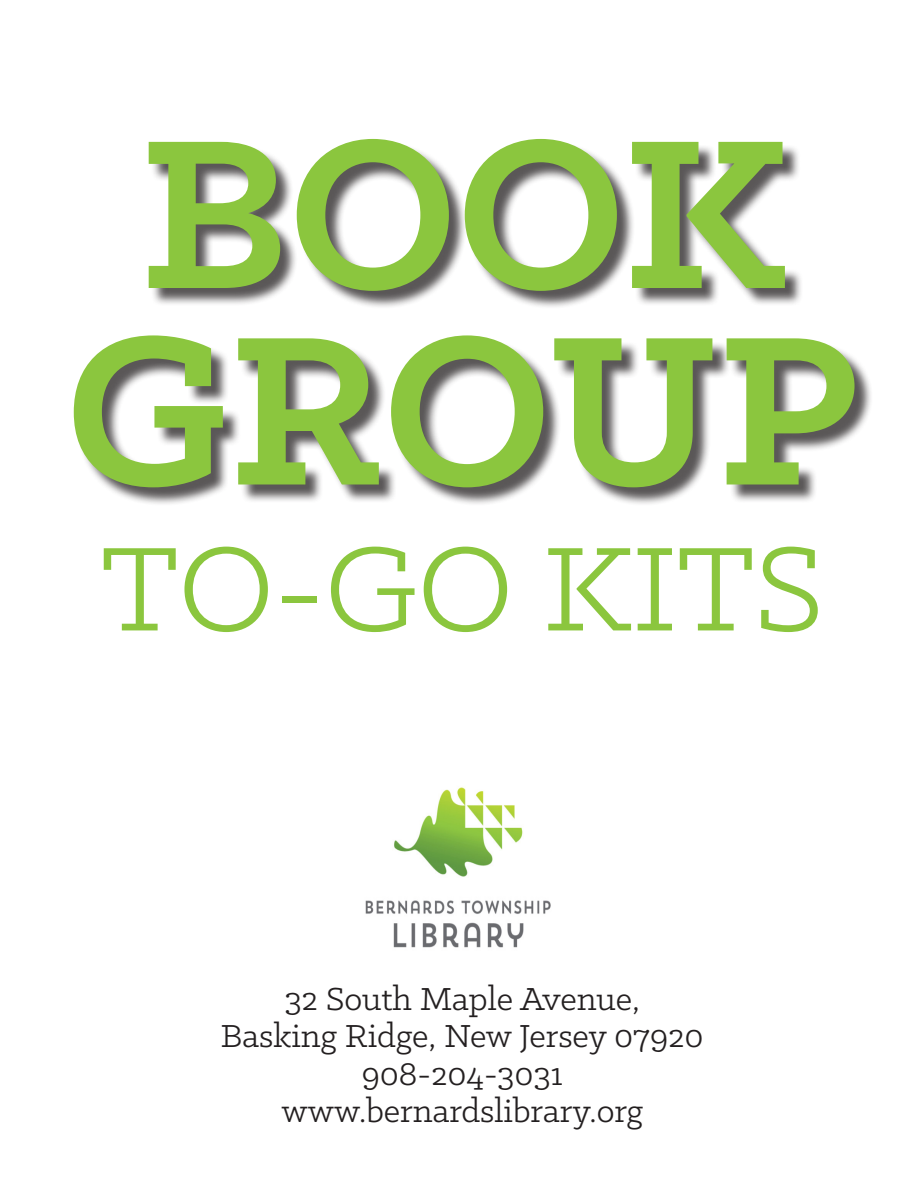
<style>
.page{position:relative;width:918px;height:1188px;background:#fff}
.page>*{position:absolute;margin:0;border:0;box-sizing:border-box;transform-origin:0 0}
.t1{font:700 240px/196.5px "Klinic Slab";color:#8bc63e;text-align:center}
.t2{font:135px "Klinic Slab";color:#8bc63e}
.t3{font:36px "Klinic Slab";color:#231f20}
</style>
<div class="page">
<div style="left:77px;top:141px;width:797px;height:365px;background:#231f20;opacity:.75"></div>
<img style="left:365px;top:787px;width:186px;height:161px">
<p class="t1" style="left:65px;top:110px;width:795px">BOOK<br>GROUP</p>
<p class="t2" style="left:101px;top:503px;width:724px">TO-GO KITS</p>
<p class="t3" style="left:284px;top:976px;width:357px">32 South Maple Avenue,</p>
<p class="t3" style="left:221px;top:1013px;width:484px">Basking Ridge, New Jersey 07920</p>
<p class="t3" style="left:362px;top:1051px;width:202px">908-204-3031</p>
<p class="t3" style="left:281px;top:1088px;width:363px">www.bernardslibrary.org</p>
</div>
